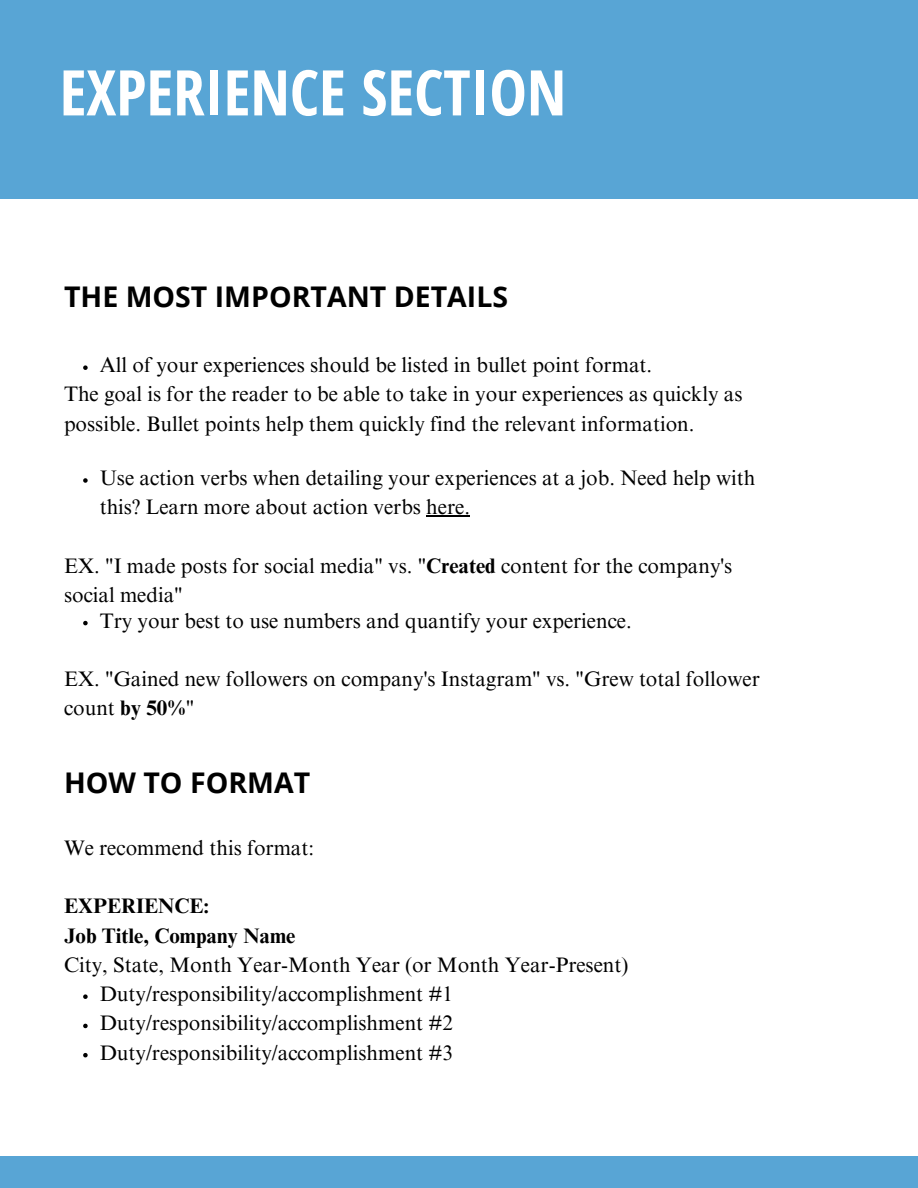
<style>
.page{position:relative;width:918px;height:1188px;background:#fff}
.page>*{position:absolute;margin:0;border:0;box-sizing:border-box;transform-origin:0 0}
.t1{font:700 63px "Open Sans Condensed";color:#fff}
.t2{font:700 28.5px "Open Sans";color:#000}
.t3{font:21px/29.2px "Times NRMT Pro";color:#000}
.t4{font:700 21px "Times NRMT Pro";color:#000}
.s1{font-weight:700}
</style>
<div class="page">
<div style="left:0;top:0;width:918px;height:199px;background:#58a5d5"></div>
<div style="left:0;top:1157px;width:918px;height:31px;background:#58a5d5"></div>
<svg style="left:83px;top:365px;width:5px;height:5px"></svg>
<svg style="left:83px;top:994px;width:5px;height:5px"></svg>
<svg style="left:83px;top:1024px;width:5px;height:4px"></svg>
<svg style="left:83px;top:1053px;width:5px;height:4px"></svg>
<svg style="left:83px;top:478px;width:5px;height:5px"></svg>
<hr style="left:426px;top:515px;width:44px;height:1px;background:#000">
<svg style="left:83px;top:621px;width:5px;height:4px"></svg>
<p class="t1" style="left:60px;top:48px;width:508px">EXPERIENCE SECTION</p>
<p class="t2" style="left:64px;top:276px;width:446px">THE MOST IMPORTANT DETAILS</p>
<p class="t3" style="left:100px;top:353px;width:554px">All of your experiences should be listed in bullet point format.</p>
<p class="t3" style="left:64px;top:382px;width:680px">The goal is for the reader to be able to take in your experiences as quickly as possible. Bullet points help them quickly find the relevant information.</p>
<p class="t3" style="left:100px;top:466px;width:657px">Use action verbs when detailing your experiences at a job. Need help with this? Learn more about action verbs here.</p>
<p class="t3" style="left:64px;top:554px;width:670px">EX. "I made posts for social media" vs. "<span class="s1">Created</span> content for the company's social media"</p>
<p class="t3" style="left:100px;top:608px;width:534px">Try your best to use numbers and quantify your experience.</p>
<p class="t3" style="left:64px;top:667px;width:697px">EX. "Gained new followers on company's Instagram" vs. "Grew total follower count <span class="s1">by 50%</span>"</p>
<p class="t2" style="left:64px;top:762px;width:248px">HOW TO FORMAT</p>
<p class="t3" style="left:64px;top:836px;width:252px">We recommend this format:</p>
<p class="t4" style="left:64px;top:898px;width:147px">EXPERIENCE:</p>
<p class="t4" style="left:64px;top:928px;width:233px">Job Title, Company Name</p>
<p class="t3" style="left:64px;top:953px;width:566px">City, State, Month Year-Month Year (or Month Year-Present)</p>
<p class="t3" style="left:100px;top:982px;width:355px">Duty/responsibility/accomplishment #1</p>
<p class="t3" style="left:100px;top:1011px;width:355px">Duty/responsibility/accomplishment #2</p>
<p class="t3" style="left:100px;top:1041px;width:355px">Duty/responsibility/accomplishment #3</p>
</div>
